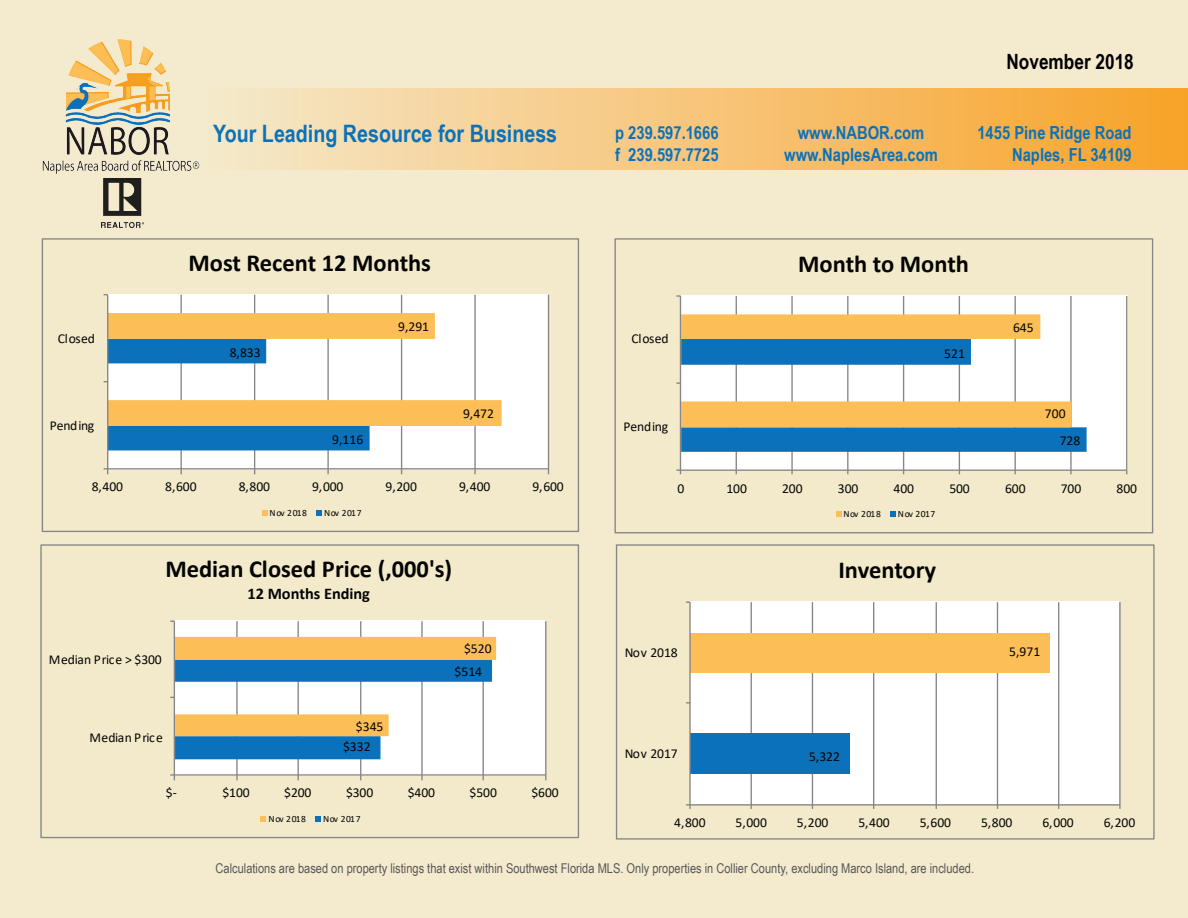
<style>
.page{position:relative;width:1188px;height:918px;background:#f4eacd}
.page>*{position:absolute;margin:0;border:0;box-sizing:border-box;transform-origin:0 0}
.t1{font:700 24.45px "Calibri";color:#040503}
.t2{font:700 24px "Arial Narrow";color:#0b72ba}
.t3{font:700 21px "Arial Narrow";color:#000001}
.t4{font:700 18px/21.6px "Arial Narrow";color:#0b72ba}
.t5{font:700 16.35px "Calibri";color:#040503}
.t6{font:13.65px "Calibri";letter-spacing:-.005em;color:#040503}
.t7{font:13.5px "Arial Narrow";color:#57585a}
.t8{font:9.45px "Calibri";letter-spacing:.065em;color:#040503}
</style>
<div class="page">
<div style="left:199px;top:88px;width:989px;height:81px;background:linear-gradient(to right,#f5e9cc,#f8a329)"></div>
<img style="left:43px;top:39px;width:157px;height:134px">
<img style="left:102px;top:179px;width:41px;height:49px">
<div style="left:107px;top:294px;width:441px;height:176px;background:#fff"></div>
<hr style="left:180px;top:295px;width:2px;height:174px;background:#868686">
<hr style="left:254px;top:295px;width:1px;height:174px;background:#868686">
<hr style="left:327px;top:295px;width:2px;height:174px;background:#868686">
<hr style="left:401px;top:295px;width:1px;height:174px;background:#868686">
<hr style="left:474px;top:295px;width:2px;height:174px;background:#868686">
<hr style="left:548px;top:295px;width:1px;height:174px;background:#868686">
<svg style="left:108px;top:313px;width:394px;height:113px;fill:#fcbe56"></svg>
<hr style="left:108px;top:468px;width:441px;height:2px;background:#868686">
<hr style="left:107px;top:295px;width:1px;height:174px;background:#868686">
<svg style="left:104px;top:339px;width:266px;height:111px"></svg>
<svg style="left:262px;top:510px;width:6px;height:6px"></svg>
<svg style="left:317px;top:510px;width:5px;height:6px"></svg>
<div style="left:42px;top:238px;width:537px;height:294px;border:1px solid #868686"></div>
<div style="left:175px;top:621px;width:370px;height:155px;background:#fff"></div>
<hr style="left:236px;top:621px;width:2px;height:154px;background:#868686">
<hr style="left:297px;top:621px;width:2px;height:154px;background:#868686">
<hr style="left:360px;top:621px;width:1px;height:154px;background:#868686">
<hr style="left:421px;top:621px;width:2px;height:154px;background:#868686">
<hr style="left:483px;top:621px;width:1px;height:154px;background:#868686">
<hr style="left:545px;top:621px;width:1px;height:154px;background:#868686">
<hr style="left:174px;top:774px;width:372px;height:2px;background:#868686">
<hr style="left:174px;top:621px;width:1px;height:154px;background:#868686">
<svg style="left:170px;top:774px;width:5px;height:6px"></svg>
<svg style="left:170px;top:637px;width:326px;height:122px"></svg>
<svg style="left:261px;top:816px;width:5px;height:6px"></svg>
<svg style="left:315px;top:816px;width:6px;height:6px"></svg>
<div style="left:40px;top:544px;width:539px;height:294px;border:1px solid #868686"></div>
<div style="left:681px;top:295px;width:446px;height:176px;background:#fff"></div>
<hr style="left:736px;top:296px;width:1px;height:174px;background:#868686">
<hr style="left:791px;top:296px;width:2px;height:174px;background:#868686">
<hr style="left:847px;top:296px;width:2px;height:174px;background:#868686">
<hr style="left:903px;top:296px;width:1px;height:174px;background:#868686">
<hr style="left:959px;top:296px;width:1px;height:174px;background:#868686">
<hr style="left:1014px;top:296px;width:2px;height:174px;background:#868686">
<hr style="left:1070px;top:296px;width:2px;height:174px;background:#868686">
<hr style="left:1126px;top:296px;width:1px;height:174px;background:#868686">
<svg style="left:681px;top:427px;width:406px;height:25px;fill:#0a71ba"></svg>
<svg style="left:681px;top:314px;width:391px;height:113px"></svg>
<hr style="left:680px;top:470px;width:447px;height:1px;background:#868686">
<hr style="left:680px;top:296px;width:1px;height:174px;background:#868686">
<svg style="left:836px;top:512px;width:6px;height:5px"></svg>
<svg style="left:891px;top:512px;width:5px;height:5px"></svg>
<div style="left:614px;top:238px;width:539px;height:295px;border:1px solid #868686"></div>
<div style="left:691px;top:601px;width:428px;height:203px;background:#fff"></div>
<hr style="left:751px;top:602px;width:1px;height:203px;background:#868686">
<hr style="left:812px;top:602px;width:1px;height:203px;background:#868686">
<hr style="left:873px;top:602px;width:1px;height:203px;background:#868686">
<hr style="left:936px;top:602px;width:1px;height:203px;background:#868686">
<hr style="left:997px;top:602px;width:1px;height:203px;background:#868686">
<hr style="left:1058px;top:602px;width:1px;height:203px;background:#868686">
<hr style="left:1119px;top:602px;width:2px;height:203px;background:#868686">
<div style="left:691px;top:633px;width:359px;height:39px;background:#fcbe56"></div>
<div style="left:691px;top:733px;width:159px;height:41px;background:#0a71ba"></div>
<hr style="left:690px;top:804px;width:430px;height:2px;background:#868686">
<hr style="left:689px;top:602px;width:2px;height:203px;background:#868686">
<svg style="left:686px;top:804px;width:5px;height:5px"></svg>
<div style="left:616px;top:544px;width:539px;height:296px;border:1px solid #868686"></div>
<h3 class="t3" style="left:1007px;top:46px;width:129px">November 2018</h3>
<h2 class="t2" style="left:213px;top:115px;width:346px">Your Leading Resource for Business</h2>
<h3 class="t4" style="left:615px;top:121px;width:105px">p 239.597.1666 f 239.597.7725</h3>
<h3 class="t4" style="left:784px;top:121px;width:155px;text-align:center">www.NABOR.com www.NaplesArea.com</h3>
<h3 class="t4" style="left:977px;top:121px;width:156px;text-align:right">1455 Pine Ridge Road<br>Naples, FL 34109</h3>
<h1 class="t1" style="left:188px;top:245px;width:244px">Most Recent 12 Months</h1>
<h1 class="t1" style="left:798px;top:247px;width:172px">Month to Month</h1>
<p class="t6" style="left:58px;top:329px;width:39px">Closed</p>
<p class="t6" style="left:398px;top:317px;width:32px">9,291</p>
<p class="t6" style="left:632px;top:329px;width:39px">Closed</p>
<p class="t6" style="left:1013px;top:318px;width:22px">645</p>
<p class="t6" style="left:230px;top:343px;width:32px">8,833</p>
<p class="t6" style="left:944px;top:344px;width:22px">521</p>
<p class="t6" style="left:50px;top:416px;width:46px">Pending</p>
<p class="t6" style="left:332px;top:430px;width:32px">9,116</p>
<p class="t6" style="left:463px;top:404px;width:32px">9,472</p>
<p class="t6" style="left:624px;top:417px;width:46px">Pending</p>
<p class="t6" style="left:1045px;top:404px;width:22px">700</p>
<p class="t6" style="left:1060px;top:431px;width:22px">728</p>
<p class="t6" style="left:92px;top:477px;width:33px">8,400</p>
<p class="t6" style="left:165px;top:477px;width:33px">8,600</p>
<p class="t6" style="left:239px;top:477px;width:33px">8,800</p>
<p class="t6" style="left:312px;top:477px;width:33px">9,000</p>
<p class="t6" style="left:386px;top:477px;width:33px">9,200</p>
<p class="t6" style="left:459px;top:477px;width:33px">9,400</p>
<p class="t6" style="left:533px;top:477px;width:33px">9,600</p>
<p class="t6" style="left:678px;top:479px;width:8px">0</p>
<p class="t6" style="left:726px;top:479px;width:22px">100</p>
<p class="t6" style="left:782px;top:479px;width:22px">200</p>
<p class="t6" style="left:838px;top:479px;width:22px">300</p>
<p class="t6" style="left:894px;top:479px;width:22px">400</p>
<p class="t6" style="left:949px;top:479px;width:22px">500</p>
<p class="t6" style="left:1005px;top:479px;width:22px">600</p>
<p class="t6" style="left:1061px;top:479px;width:22px">700</p>
<p class="t6" style="left:1117px;top:479px;width:22px">800</p>
<p class="t8" style="left:270px;top:506px;width:39px">Nov 2018</p>
<p class="t8" style="left:324px;top:506px;width:39px">Nov 2017</p>
<p class="t8" style="left:843px;top:507px;width:39px">Nov 2018</p>
<p class="t8" style="left:898px;top:507px;width:39px">Nov 2017</p>
<h1 class="t1" style="left:165px;top:552px;width:288px">Median Closed Price (,000's)</h1>
<p class="t5" style="left:247px;top:582px;width:124px">12 Months Ending</p>
<h1 class="t1" style="left:838px;top:553px;width:99px">Inventory</h1>
<p class="t6" style="left:49px;top:650px;width:115px">Median Price &gt; $300</p>
<p class="t6" style="left:464px;top:639px;width:29px">$520</p>
<p class="t6" style="left:455px;top:662px;width:29px">$514</p>
<p class="t6" style="left:625px;top:643px;width:55px">Nov 2018</p>
<p class="t6" style="left:1009px;top:642px;width:32px">5,971</p>
<p class="t6" style="left:89px;top:728px;width:75px">Median Price</p>
<p class="t6" style="left:356px;top:717px;width:29px">$345</p>
<p class="t6" style="left:343px;top:737px;width:29px">$332</p>
<p class="t6" style="left:625px;top:744px;width:55px">Nov 2017</p>
<p class="t6" style="left:809px;top:747px;width:32px">5,322</p>
<p class="t6" style="left:166px;top:783px;width:12px">$-</p>
<p class="t6" style="left:222px;top:783px;width:29px">$100</p>
<p class="t6" style="left:284px;top:783px;width:29px">$200</p>
<p class="t6" style="left:346px;top:783px;width:29px">$300</p>
<p class="t6" style="left:408px;top:783px;width:29px">$400</p>
<p class="t6" style="left:470px;top:783px;width:29px">$500</p>
<p class="t6" style="left:531px;top:783px;width:29px">$600</p>
<p class="t8" style="left:269px;top:812px;width:39px">Nov 2018</p>
<p class="t8" style="left:323px;top:812px;width:39px">Nov 2017</p>
<p class="t6" style="left:674px;top:813px;width:33px">4,800</p>
<p class="t6" style="left:736px;top:813px;width:33px">5,000</p>
<p class="t6" style="left:797px;top:813px;width:33px">5,200</p>
<p class="t6" style="left:858px;top:813px;width:33px">5,400</p>
<p class="t6" style="left:920px;top:813px;width:33px">5,600</p>
<p class="t6" style="left:981px;top:813px;width:33px">5,800</p>
<p class="t6" style="left:1042px;top:813px;width:33px">6,000</p>
<p class="t6" style="left:1104px;top:813px;width:33px">6,200</p>
<p class="t7" style="left:216px;top:859px;width:760px">Calculations are based on property listings that exist within Southwest Florida MLS. Only properties in Collier County, excluding Marco Island, are included.</p>
</div>
